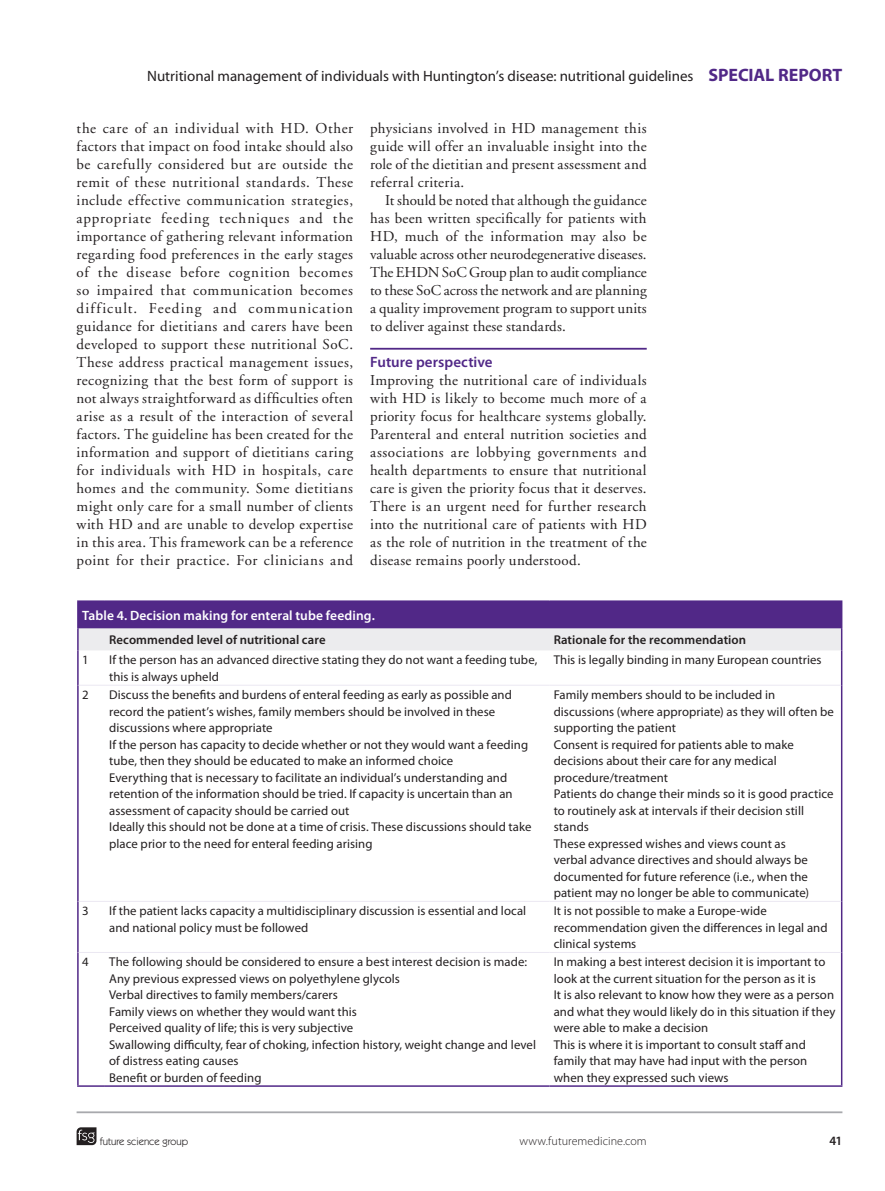
<style>
.page{position:relative;width:885px;height:1191px;background:#fff}
.page>*{position:absolute;margin:0;border:0;box-sizing:border-box;transform-origin:0 0}
.bodyfirst{font:15px/18px "Adobe Garamond";letter-spacing:.02em;color:#231f20;text-align:justify}
.bodyindent{font:15px/18px "Adobe Garamond";letter-spacing:.005em;color:#231f20;text-align:justify}
.t1{font:15px "Myriad Pro";color:#231f20}
.crosshead1{font:600 15px "Myriad Pro";color:#512887}
.box_tabletitle{font:600 13.5px "Myriad Pro";letter-spacing:.005em;color:#fff}
.box_tablebody{font:12.75px/16.5px "Myriad Pro";letter-spacing:.005em;color:#231f20}
.box_tablecolhead{font:600 12.75px "Myriad Pro";letter-spacing:.01em;color:#231f20}
.t2{font:300 12px "Myriad Pro";letter-spacing:.005em;color:#231f20}
.t3{font:10.5px "Itc Kabel";color:#231f20}
.s1{font-weight:700;font-size:18px;color:#512887}
</style>
<div class="page">
<svg style="left:77px;top:1127px;width:19px;height:18px"></svg>
<hr style="left:77px;top:1111px;width:765px;height:2px;background:#a8a9ad">
<hr style="left:370px;top:348px;width:276px;height:2px;background:#512887">
<div style="left:78px;top:601px;width:763px;height:27px;background:#512887"></div>
<div style="left:79px;top:628px;width:761px;height:22px;background:#ececee"></div>
<hr style="left:77px;top:600px;width:28px;height:2px;background:#512887">
<hr style="left:77px;top:602px;width:2px;height:26px;background:#512887">
<hr style="left:105px;top:600px;width:444px;height:2px;background:#512887">
<hr style="left:549px;top:600px;width:293px;height:2px;background:#512887">
<hr style="left:840px;top:602px;width:2px;height:26px;background:#512887">
<hr style="left:77px;top:628px;width:2px;height:22px;background:#512887">
<hr style="left:840px;top:628px;width:2px;height:22px;background:#512887">
<hr style="left:77px;top:650px;width:2px;height:35px;background:#512887">
<hr style="left:840px;top:650px;width:2px;height:35px;background:#512887">
<hr style="left:77px;top:685px;width:2px;height:216px;background:#512887">
<hr style="left:840px;top:685px;width:2px;height:216px;background:#512887">
<hr style="left:77px;top:901px;width:2px;height:51px;background:#512887">
<hr style="left:840px;top:901px;width:2px;height:51px;background:#512887">
<hr style="left:77px;top:952px;width:2px;height:133px;background:#512887">
<hr style="left:840px;top:952px;width:2px;height:133px;background:#512887">
<svg style="left:79px;top:685px;width:26px;height:1px"></svg>
<hr style="left:105px;top:685px;width:444px;height:1px;background:#ebe8f2">
<hr style="left:549px;top:685px;width:291px;height:1px;background:#ebe8f2">
<svg style="left:79px;top:901px;width:26px;height:1px"></svg>
<hr style="left:105px;top:901px;width:444px;height:1px;background:#ebe8f2">
<hr style="left:549px;top:901px;width:291px;height:1px;background:#ebe8f2">
<svg style="left:79px;top:952px;width:26px;height:1px"></svg>
<hr style="left:105px;top:952px;width:444px;height:1px;background:#ebe8f2">
<hr style="left:549px;top:952px;width:291px;height:1px;background:#ebe8f2">
<svg style="left:77px;top:1085px;width:28px;height:1px"></svg>
<hr style="left:105px;top:1085px;width:444px;height:1px;background:#512887">
<hr style="left:549px;top:1085px;width:293px;height:1px;background:#512887">
<p class="t1" style="left:147px;top:67px;width:696px">Nutritional management of individuals with Huntington’s disease: nutritional guidelines <span class="s1">SPECIAL REPORT</span></p>
<p class="bodyfirst" style="left:77px;top:119px;width:278px">the care of an individual with HD. Other factors that impact on food intake should also be carefully considered but are outside the remit of these nutritional standards. These include effective communication strategies, appropriate feeding techniques and the importance of gathering relevant information regarding food preferences in the early stages of the disease before cognition becomes so impaired that communication becomes difficult. Feeding and communication guidance for dietitians and carers have been developed to support these nutritional SoC.<br>These address practical management issues, recognizing that the best form of support is not always straightforward as difficulties often arise as a result of the interaction of several factors. The guideline has been created for the information and support of dietitians caring for individuals with HD in hospitals, care homes and the community. Some dietitians might only care for a small number of clients with HD and are unable to develop expertise in this area. This framework can be a reference point for their practice. For clinicians and</p>
<p class="bodyfirst" style="left:370px;top:119px;width:278px">physicians involved in HD management this guide will offer an invaluable insight into the role of the dietitian and present assessment and referral criteria.</p>
<p class="bodyindent" style="left:370px;top:191px;width:278px;text-indent:15px">It should be noted that although the guidance has been written specifically for patients with HD, much of the information may also be valuable across other neurodegenerative diseases.<br>The EHDN SoC Group plan to audit compliance to these SoC across the network and are planning a quality improvement program to support units to deliver against these standards.</p>
<p class="crosshead1" style="left:370px;top:352px;width:124px">Future perspective</p>
<p class="bodyfirst" style="left:370px;top:371px;width:278px">Improving the nutritional care of individuals with HD is likely to become much more of a priority focus for healthcare systems globally.<br>Parenteral and enteral nutrition societies and associations are lobbying governments and health departments to ensure that nutritional care is given the priority focus that it deserves.<br>There is an urgent need for further research into the nutritional care of patients with HD as the role of nutrition in the treatment of the disease remains poorly understood.</p>
<p class="box_tabletitle" style="left:82px;top:606px;width:294px">Table 4. Decision making for enteral tube feeding.</p>
<p class="box_tablecolhead" style="left:109px;top:632px;width:218px">Recommended level of nutritional care</p>
<p class="box_tablecolhead" style="left:553px;top:632px;width:194px">Rationale for the recommendation</p>
<p class="box_tablebody" style="left:82px;top:652px;width:8px">1</p>
<p class="box_tablebody" style="left:109px;top:652px;width:429px">If the person has an advanced directive stating they do not want a feeding tube, this is always upheld</p>
<p class="box_tablebody" style="left:553px;top:652px;width:269px">This is legally binding in many European countries</p>
<p class="box_tablebody" style="left:82px;top:686px;width:8px">2</p>
<p class="box_tablebody" style="left:109px;top:686px;width:404px">Discuss the benefits and burdens of enteral feeding as early as possible and record the patient’s wishes, family members should be involved in these discussions where appropriate</p>
<p class="box_tablebody" style="left:109px;top:736px;width:420px">If the person has capacity to decide whether or not they would want a feeding tube, then they should be educated to make an informed choice</p>
<p class="box_tablebody" style="left:109px;top:769px;width:405px">Everything that is necessary to facilitate an individual’s understanding and retention of the information should be tried. If capacity is uncertain than an assessment of capacity should be carried out</p>
<p class="box_tablebody" style="left:109px;top:818px;width:424px">Ideally this should not be done at a time of crisis. These discussions should take place prior to the need for enteral feeding arising</p>
<p class="box_tablebody" style="left:553px;top:686px;width:282px">Family members should to be included in discussions (where appropriate) as they will often be supporting the patient</p>
<p class="box_tablebody" style="left:553px;top:736px;width:241px">Consent is required for patients able to make decisions about their care for any medical procedure/treatment</p>
<p class="box_tablebody" style="left:553px;top:785px;width:281px">Patients do change their minds so it is good practice to routinely ask at intervals if their decision still stands</p>
<p class="box_tablebody" style="left:553px;top:835px;width:257px">These expressed wishes and views count as verbal advance directives and should always be documented for future reference (i.e., when the patient may no longer be able to communicate)</p>
<p class="box_tablebody" style="left:82px;top:902px;width:8px">3</p>
<p class="box_tablebody" style="left:109px;top:902px;width:418px">If the patient lacks capacity a multidisciplinary discussion is essential and local and national policy must be followed</p>
<p class="box_tablebody" style="left:553px;top:902px;width:275px">It is not possible to make a Europe-wide recommendation given the differences in legal and clinical systems</p>
<p class="box_tablebody" style="left:82px;top:953px;width:8px">4</p>
<p class="box_tablebody" style="left:109px;top:953px;width:419px">The following should be considered to ensure a best interest decision is made:</p>
<p class="box_tablebody" style="left:109px;top:970px;width:292px">Any previous expressed views on polyethylene glycols</p>
<p class="box_tablebody" style="left:109px;top:986px;width:230px">Verbal directives to family members/carers</p>
<p class="box_tablebody" style="left:109px;top:1003px;width:249px">Family views on whether they would want this</p>
<p class="box_tablebody" style="left:109px;top:1019px;width:245px">Perceived quality of life; this is very subjective</p>
<p class="box_tablebody" style="left:109px;top:1036px;width:428px">Swallowing difficulty, fear of choking, infection history, weight change and level of distress eating causes</p>
<p class="box_tablebody" style="left:109px;top:1069px;width:154px">Benefit or burden of feeding</p>
<p class="box_tablebody" style="left:553px;top:953px;width:273px">In making a best interest decision it is important to look at the current situation for the person as it is</p>
<p class="box_tablebody" style="left:553px;top:986px;width:283px;text-align:justify">It is also relevant to know how they were as a person and what they would likely do in this situation if they were able to make a decision</p>
<p class="box_tablebody" style="left:553px;top:1036px;width:255px;text-align:justify">This is where it is important to consult staff and family that may have had input with the person when they expressed such views</p>
<p class="t3" style="left:100px;top:1135px;width:90px">future science group</p>
<p class="t2" style="left:519px;top:1134px;width:129px">www.futuremedicine.com</p>
<p class="box_tablecolhead" style="left:829px;top:1132px;width:15px">41</p>
</div>
